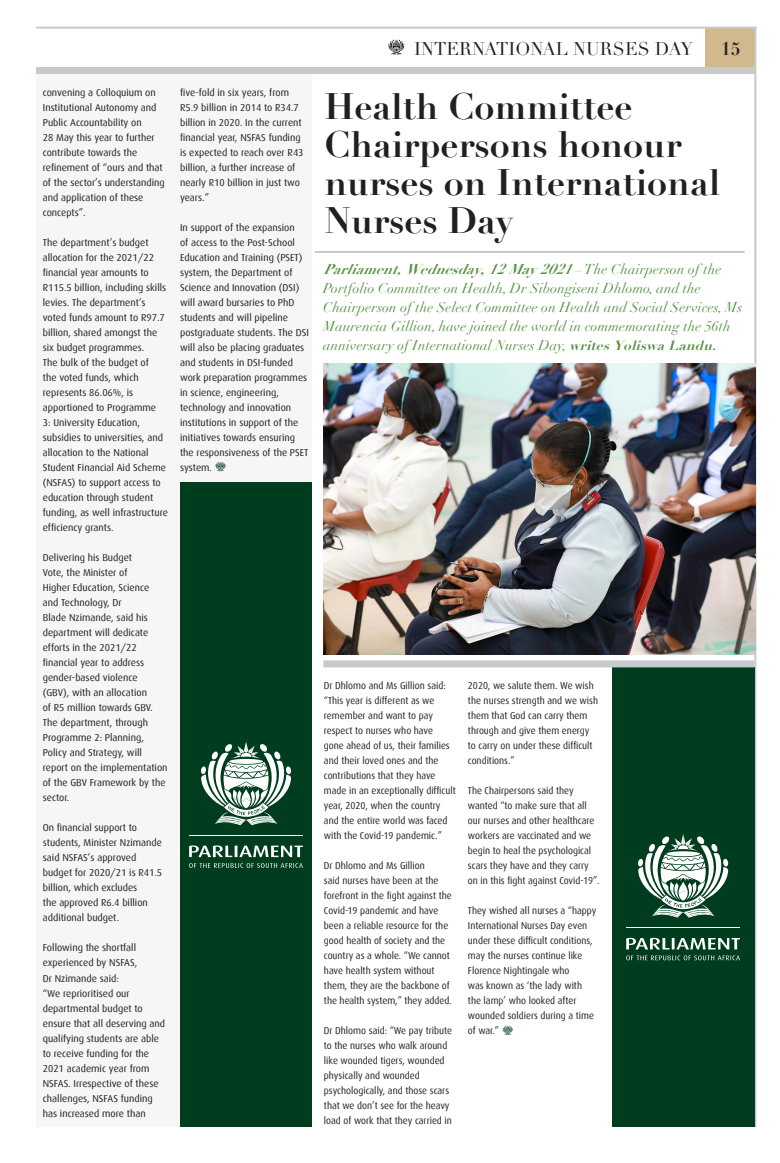
<style>
.page{position:relative;width:780px;height:1163px;background:#fff}
.page>*{position:absolute;margin:0;border:0;box-sizing:border-box;transform-origin:0 0}
.header_3{font:700 36px/38px "Didot";color:#231f20}
.t1{font:18px "Didot";color:#231f20}
.t2{font:700 18px "Didot";color:#231f20}
.t3{font:italic 14px/19px "Didot";letter-spacing:.01em;color:#549341}
.header_3-2{font:10px/15px "Dax";color:#231f20}
.header_3-3{font:10px/15px "Dax";color:#231f20;scale:.95 1}
.s1{font-weight:700}
.s2{font-weight:700;font-size:13.1px}
</style>
<div class="page">
<div style="left:705px;top:27px;width:50px;height:43px;background:#d2b98d"></div>
<hr style="left:754px;top:27px;width:2px;height:1099px;background:#c7c9cb">
<hr style="left:36px;top:27px;width:720px;height:2px;background:#c7c9cb">
<svg style="left:388px;top:39px;width:16px;height:16px"></svg>
<div style="left:36px;top:67px;width:719px;height:7px;background:#c7c9cb"></div>
<div style="left:36px;top:74px;width:276px;height:1052px;background:#f8f5f6"></div>
<div style="left:612px;top:667px;width:142px;height:459px;background:#003d1f"></div>
<div style="left:180px;top:482px;width:132px;height:644px;background:#003d1f"></div>
<hr style="left:189px;top:834px;width:114px;height:1px;background:#fff">
<svg style="left:189px;top:845px;width:114px;height:22px"></svg>
<svg style="left:201px;top:742px;width:90px;height:83px"></svg>
<hr style="left:626px;top:927px;width:114px;height:1px;background:#fff">
<svg style="left:626px;top:937px;width:114px;height:12px"></svg>
<svg style="left:626px;top:955px;width:114px;height:5px"></svg>
<svg style="left:638px;top:834px;width:90px;height:83px"></svg>
<svg style="left:502px;top:1025px;width:11px;height:10px"></svg>
<svg style="left:215px;top:462px;width:11px;height:9px"></svg>
<div style="left:323px;top:660px;width:431px;height:7px;background:#c7c9cb"></div>
<hr style="left:315px;top:251px;width:429px;height:2px;background:#c7c9cb">
<img style="left:324px;top:364px;width:431px;height:290px">
<p class="header_3-2" style="left:43px;top:85px;width:123px">convening a Colloquium on<br>Institutional Autonomy and<br>Public Accountability on<br>28 May this year to further contribute towards the refinement of “ours and that of the sector’s understanding and application of these concepts”.</p>
<p class="header_3-2" style="left:43px;top:235px;width:127px">The department’s budget allocation for the 2021/22 financial year amounts to<br>R115.5 billion, including skills levies. The department’s voted funds amount to R97.7 billion, shared amongst the six budget programmes.<br>The bulk of the budget of<br>the voted funds, which represents 86.06%, is apportioned to Programme<br>3: University Education, subsidies to universities, and allocation to the National<br>Student Financial Aid Scheme (NSFAS) to support access to education through student funding, as well infrastructure efficiency grants.</p>
<p class="header_3-2" style="left:43px;top:550px;width:126px">Delivering his Budget<br>Vote, the Minister of<br>Higher Education, Science<br>and Technology, Dr<br>Blade Nzimande, said his department will dedicate efforts in the 2021/22 financial year to address gender-based violence<br>(GBV), with an allocation<br>of R5 million towards GBV.<br>The department, through<br>Programme 2: Planning,<br>Policy and Strategy, will report on the implementation of the GBV Framework by the sector.</p>
<p class="header_3-2" style="left:43px;top:820px;width:121px">On financial support to students, Minister Nzimande said NSFAS’s approved budget for 2020/21 is R41.5 billion, which excludes<br>the approved R6.4 billion additional budget.</p>
<p class="header_3-2" style="left:43px;top:940px;width:124px">Following the shortfall experienced by NSFAS,<br>Dr Nzimande said:<br>“We reprioritised our departmental budget to ensure that all deserving and qualifying students are able to receive funding for the<br>2021 academic year from<br>NSFAS. Irrespective of these challenges, NSFAS funding has increased more than</p>
<p class="header_3-2" style="left:180px;top:85px;width:125px">five-fold in six years, from<br>R5.9 billion in 2014 to R34.7 billion in 2020. In the current financial year, NSFAS funding is expected to reach over R43 billion, a further increase of nearly R10 billion in just two years.”</p>
<p class="header_3-2" style="left:180px;top:220px;width:130px">In support of the expansion<br>of access to the Post-School<br>Education and Training (PSET) system, the Department of<br>Science and Innovation (DSI) will award bursaries to PhD students and will pipeline postgraduate students. The DSI will also be placing graduates and students in DSI-funded work preparation programmes in science, engineering, technology and innovation institutions in support of the initiatives towards ensuring the responsiveness of the PSET system.</p>
<p class="t1" style="left:414px;top:38px;width:280px">INTERNATIONAL NURSES DAY</p>
<h2 class="t2" style="left:720px;top:38px;width:22px">15</h2>
<p class="header_3" style="left:324px;top:88px;width:397px">Health Committee<br>Chairpersons honour nurses on International<br>Nurses Day</p>
<p class="t3" style="left:323px;top:260px;width:420px"><span class="s1">Parliament,Wednesday,12May2021</span>– T h e C h a i rp e r s o n of t h e Portfolio Committee on Health, Dr Sibongiseni Dhlomo, and the Chairperson of the Select Committee on Health and Social Services, Ms Maurencia Gillion, have joined the world in commemorating the 56th anniversary of International Nurses Day, <span class="s2">writesYoliswaLandu.</span></p>
<p class="header_3-3" style="left:324px;top:677px;width:140px">Dr Dhlomo and Ms Gillion said: “This year is different as we remember and want to pay respect to nurses who have<br>gone ahead of us, their families and their loved ones and the contributions that they have made in an exceptionally difficult year, 2020, when the country and the entire world was faced with the Covid-19 pandemic.”</p>
<p class="header_3-3" style="left:324px;top:857px;width:136px">Dr Dhlomo and Ms Gillion<br>said nurses have been at the forefront in the fight against the<br>Covid-19 pandemic and have been a reliable resource for the good health of society and the country as a whole. “We cannot have health system without them, they are the backbone of the health system,” they added.</p>
<p class="header_3-3" style="left:324px;top:1022px;width:136px">Dr Dhlomo said: “We pay tribute to the nurses who walk around like wounded tigers, wounded physically and wounded psychologically, and those scars that we don’t see for the heavy load of work that they carried in</p>
<p class="header_3-3" style="left:468px;top:677px;width:138px">2020, we salute them. We wish the nurses strength and we wish them that God can carry them through and give them energy to carry on under these difficult conditions.”</p>
<p class="header_3-3" style="left:468px;top:782px;width:140px">The Chairpersons said they wanted “to make sure that all our nurses and other healthcare workers are vaccinated and we begin to heal the psychological scars they have and they carry on in this fight against Covid-19”.</p>
<p class="header_3-3" style="left:468px;top:902px;width:137px">They wished all nurses a “happy<br>International Nurses Day even under these difficult conditions, may the nurses continue like<br>Florence Nightingale who<br>was known as ‘the lady with the lamp’ who looked after wounded soldiers during a time of war.”</p>
</div>
